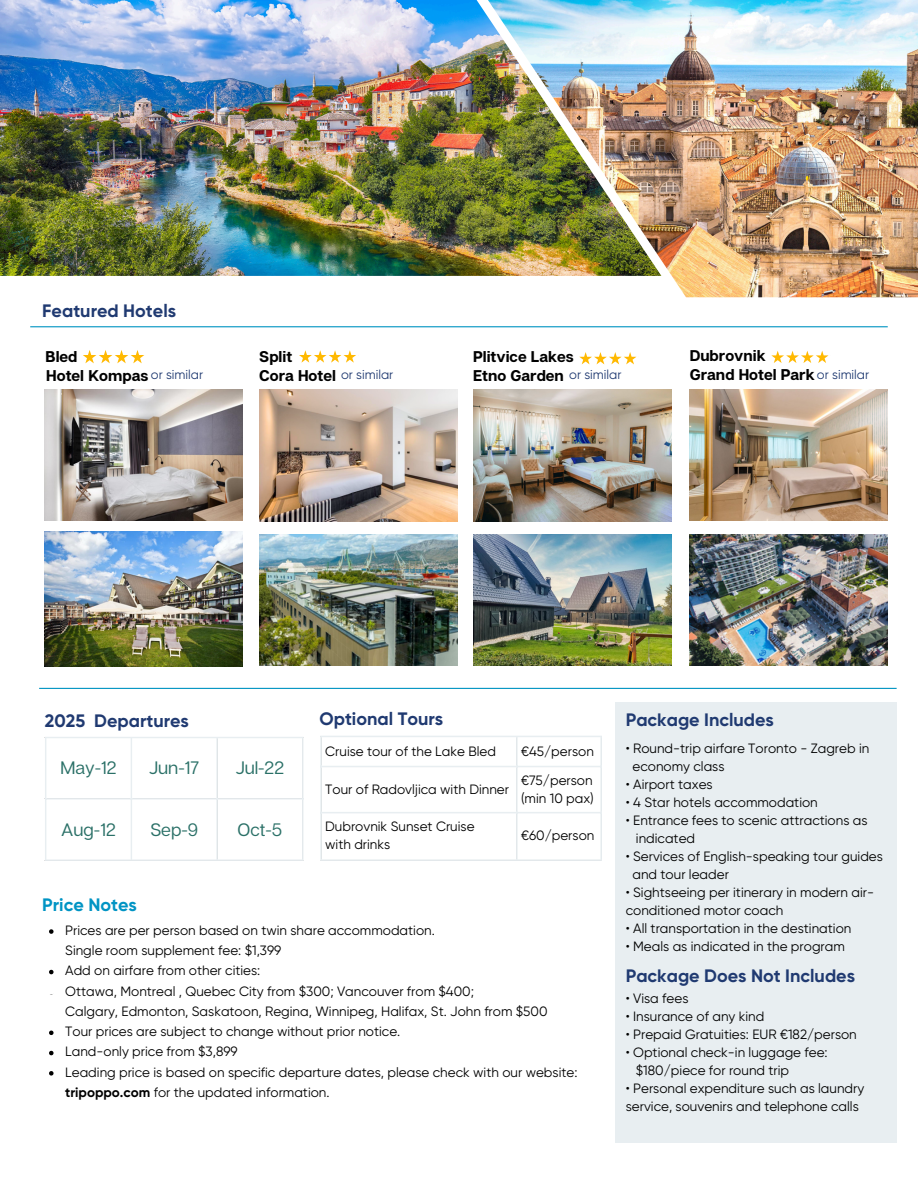
<style>
.page{position:relative;width:918px;height:1188px;background:#fff}
.page>*{position:absolute;margin:0;border:0;box-sizing:border-box;transform-origin:0 0}
.t1{font:700 18px "Gilroy";color:#203a71}
.t2{font:18px "Articulat CF";color:#2a7067}
.t3{font:700 18px "Gilroy";color:#0094c4}
.t4{font:700 15.6px "Articulat CF";color:#000}
.t5{font:700 15.45px "Articulat CF";color:#000}
.t6{font:13.5px/18px "Gilroy";color:#000}
.t7{font:12.9px "Gilroy";color:#203a71}
.s1{font-weight:700}
</style>
<div class="page">
<div style="left:615px;top:702px;width:282px;height:440px;background:#e8eef1"></div>
<hr style="left:320px;top:737px;width:2px;height:122px;background:#e8eef1">
<hr style="left:516px;top:737px;width:2px;height:122px;background:#e8eef1">
<hr style="left:600px;top:737px;width:2px;height:122px;background:#e8eef1">
<hr style="left:320px;top:736px;width:282px;height:1px;background:#e8eef1">
<hr style="left:320px;top:766px;width:282px;height:1px;background:#e8eef1">
<hr style="left:320px;top:812px;width:282px;height:1px;background:#e8eef1">
<hr style="left:320px;top:859px;width:282px;height:2px;background:#e8eef1">
<svg style="left:49px;top:929px;width:5px;height:5px"></svg>
<svg style="left:49px;top:970px;width:5px;height:4px"></svg>
<svg style="left:49px;top:1031px;width:5px;height:4px"></svg>
<svg style="left:49px;top:1051px;width:5px;height:4px"></svg>
<svg style="left:49px;top:1071px;width:5px;height:5px"></svg>
<hr style="left:45px;top:738px;width:1px;height:121px;background:#e8eef1">
<hr style="left:131px;top:738px;width:1px;height:121px;background:#e8eef1">
<hr style="left:216px;top:738px;width:2px;height:121px;background:#e8eef1">
<hr style="left:302px;top:738px;width:2px;height:121px;background:#e8eef1">
<hr style="left:45px;top:737px;width:259px;height:1px;background:#e8eef1">
<hr style="left:45px;top:798px;width:259px;height:2px;background:#e8eef1">
<hr style="left:45px;top:859px;width:259px;height:2px;background:#e8eef1">
<img style="left:661px;top:0;width:257px;height:297px">
<img style="left:0;top:0;width:661px;height:276px">
<hr style="left:39px;top:688px;width:858px;height:1px;background:#0094c2">
<hr style="left:30px;top:326px;width:858px;height:1px;background:#0094c2">
<svg style="left:299px;top:350px;width:57px;height:13px"></svg>
<img style="left:259px;top:390px;width:198px;height:131px">
<img style="left:259px;top:534px;width:198px;height:132px">
<img style="left:45px;top:532px;width:198px;height:135px">
<img style="left:45px;top:390px;width:198px;height:130px">
<svg style="left:83px;top:350px;width:61px;height:13px"></svg>
<svg style="left:579px;top:352px;width:58px;height:12px"></svg>
<img style="left:473px;top:390px;width:198px;height:131px">
<img style="left:473px;top:534px;width:198px;height:132px">
<svg style="left:771px;top:351px;width:58px;height:12px"></svg>
<img style="left:690px;top:390px;width:198px;height:130px">
<img style="left:690px;top:534px;width:198px;height:132px">
<p class="t1" style="left:42px;top:300px;width:135px">Featured Hotels</p>
<p class="t4" style="left:45px;top:347px;width:34px">Bled</p>
<p class="t4" style="left:46px;top:365px;width:103px">Hotel Kompas</p>
<p class="t7" style="left:151px;top:367px;width:54px">or similar</p>
<p class="t4" style="left:259px;top:347px;width:35px">Split</p>
<p class="t4" style="left:259px;top:365px;width:78px">Cora Hotel</p>
<p class="t7" style="left:341px;top:367px;width:54px">or similar</p>
<p class="t5" style="left:473px;top:346px;width:102px">Plitvice Lakes</p>
<p class="t4" style="left:473px;top:365px;width:92px">Etno Garden</p>
<h1 class="t7" style="left:569px;top:367px;width:54px">or similar</h1>
<p class="t5" style="left:690px;top:346px;width:78px">Dubrovnik</p>
<p class="t4" style="left:690px;top:365px;width:127px">Grand Hotel Park</p>
<p class="t7" style="left:817px;top:367px;width:54px">or similar</p>
<h1 class="t1" style="left:45px;top:710px;width:145px">2025 Departures</h1>
<p class="t1" style="left:320px;top:708px;width:125px">Optional Tours</p>
<p class="t1" style="left:626px;top:709px;width:150px">Package Includes</p>
<p class="t2" style="left:61px;top:757px;width:58px">May-12</p>
<h2 class="t2" style="left:149px;top:757px;width:52px">Jun-17</h2>
<p class="t2" style="left:236px;top:757px;width:50px">Jul-22</p>
<h2 class="t2" style="left:61px;top:818px;width:56px">Aug-12</h2>
<p class="t2" style="left:150px;top:818px;width:49px">Sep-9</p>
<p class="t2" style="left:238px;top:818px;width:46px">Oct-5</p>
<p class="t3" style="left:42px;top:894px;width:96px">Price Notes</p>
<p class="t6" style="left:325px;top:743px;width:172px">Cruise tour of the Lake Bled</p>
<p class="t6" style="left:521px;top:743px;width:74px">€45/person</p>
<h1 class="t6" style="left:325px;top:781px;width:185px">Tour of Radovljica with Dinner</h1>
<p class="t6" style="left:521px;top:772px;width:74px">€75/person (min 10 pax)</p>
<h2 class="t6" style="left:325px;top:818px;width:151px">Dubrovnik Sunset Cruise</h2>
<p class="t6" style="left:325px;top:836px;width:67px">with drinks</p>
<h2 class="t6" style="left:521px;top:827px;width:75px">€60/person</h2>
<p class="t6" style="left:65px;top:921px;width:371px">Prices are per person based on twin share accommodation.</p>
<p class="t6" style="left:65px;top:942px;width:218px">Single room supplement fee: $1,399</p>
<p class="t6" style="left:65px;top:962px;width:197px">Add on airfare from other cities:</p>
<h2 class="t6" style="left:65px;top:982px;width:410px">Ottawa, Montreal , Quebec City from $300; Vancouver from $400;</h2>
<p class="t6" style="left:65px;top:1002px;width:484px">Calgary, Edmonton, Saskatoon, Regina, Winnipeg, Halifax, St. John from $500</p>
<h2 class="t6" style="left:65px;top:1023px;width:337px">Tour prices are subject to change without prior notice.</h2>
<p class="t6" style="left:65px;top:1043px;width:174px">Land-only price from $3,899</p>
<p class="t6" style="left:65px;top:1062px;width:514px;line-height:20.2px">Leading price is based on specific departure dates, please check with our website: <span class="s1">tripoppo.com</span> for the updated information.</p>
<p class="t6" style="left:626px;top:740px;width:245px">• Round-trip airfare Toronto - Zagreb in</p>
<p class="t6" style="left:633px;top:758px;width:94px">economy class</p>
<p class="t6" style="left:626px;top:776px;width:88px">• Airport taxes</p>
<p class="t6" style="left:626px;top:794px;width:194px">• 4 Star hotels accommodation</p>
<h1 class="t6" style="left:626px;top:812px;width:243px">• Entrance fees to scenic attractions as</h1>
<p class="t6" style="left:636px;top:830px;width:61px">indicated</p>
<p class="t6" style="left:626px;top:848px;width:259px">• Services of English-speaking tour guides</p>
<p class="t6" style="left:633px;top:866px;width:98px">and tour leader</p>
<p class="t6" style="left:626px;top:884px;width:250px">• Sightseeing per itinerary in modern air&shy;conditioned motor coach</p>
<p class="t6" style="left:626px;top:920px;width:227px">• All transportation in the destination</p>
<p class="t6" style="left:626px;top:938px;width:221px">• Meals as indicated in the program</p>
<h1 class="t6" style="left:626px;top:989px;width:64px">• Visa fees</h1>
<p class="t6" style="left:626px;top:1007px;width:140px">• Insurance of any kind</p>
<p class="t6" style="left:626px;top:1025px;width:233px">• Prepaid Gratuities: EUR €182/person</p>
<p class="t6" style="left:626px;top:1043px;width:203px">• Optional check-in luggage fee:</p>
<p class="t6" style="left:636px;top:1061px;width:155px">$180/piece for round trip</p>
<p class="t6" style="left:626px;top:1079px;width:240px">• Personal expenditure such as laundry service, souvenirs and telephone calls</p>
<h2 class="t1" style="left:626px;top:964px;width:231px">Package Does Not Includes</h2>
</div>
